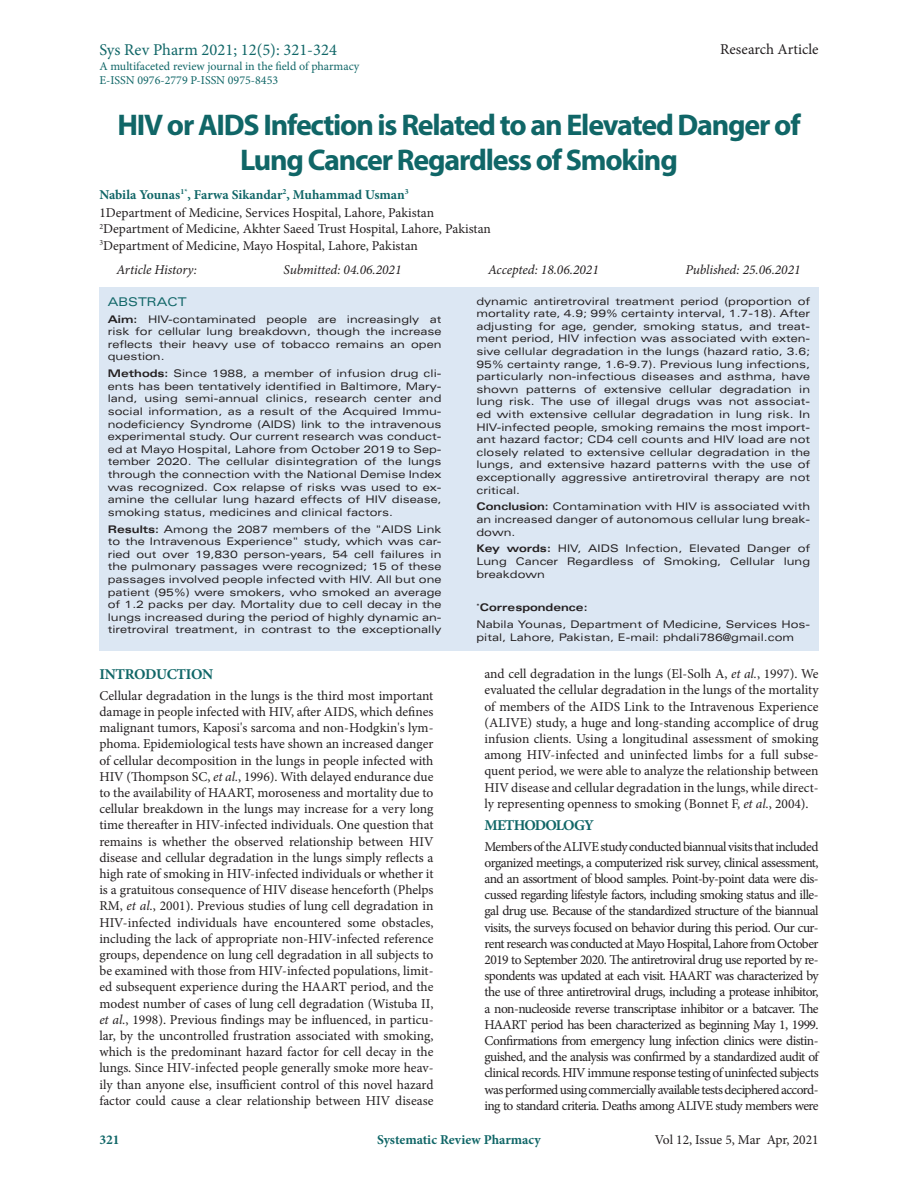
<style>
.page{position:relative;width:918px;height:1188px;background:#fff}
.page>*{position:absolute;margin:0;border:0;box-sizing:border-box;transform-origin:0 0}
.t1{font:700 30px/35.4px "Myriad Pro";letter-spacing:-.04em;color:#106667;text-align:center}
.t2{font:16.5px "Minion Pro";color:#106667}
.t3{font:15px "Minion Pro";color:#231f20}
.t4{font:700 15px "Minion Pro";letter-spacing:-.035em;color:#106667}
.t5{font:700 15px "Minion Pro";letter-spacing:-.06em;color:#106667}
.t6{font:13.5px/16.2px "Minion Pro";letter-spacing:-.005em;color:#231f20;text-align:justify}
.t7{font:italic 13.5px "Minion Pro";letter-spacing:-.005em;color:#231f20}
.t8{font:700 13.5px "Minion Pro";color:#106667}
.t9{font:12px/14.4px "Minion Pro";color:#106667}
.t10{font:expanded 12px "Univers LT Std";color:#106667}
.t11{font:expanded 10.5px/12.6px "Univers LT Std";color:#231f20;text-align:justify}
.t12{font:700 expanded 10.5px "Univers LT Std";color:#231f20}
.s1{font-weight:700}
.s2{font-style:italic}
</style>
<div class="page">
<div style="left:99px;top:287px;width:720px;height:364px;background:#dce7f3"></div>
<p class="t2" style="left:99px;top:39px;width:239px">Sys Rev Pharm 2021; 12(5): 321-324</p>
<p class="t9" style="left:99px;top:59px;width:262px">A multifaceted review journal in the field of pharmacy<br>E-ISSN 0976-2779 P-ISSN 0975-8453</p>
<p class="t3" style="left:720px;top:39px;width:100px">Research Article</p>
<p class="t1" style="left:117px;top:106px;width:685px">HIV or AIDS Infection is Related to an Elevated Danger of<br>Lung Cancer Regardless of Smoking</p>
<p class="t8" style="left:99px;top:185px;width:311px">Nabila Younas<sup>1*</sup>, Farwa Sikandar<sup>2</sup>, Muhammad Usman<sup>3</sup></p>
<p class="t6" style="left:99px;top:205px;width:336px">1Department of Medicine, Services Hospital, Lahore, Pakistan</p>
<p class="t6" style="left:99px;top:221px;width:393px"><sup>2</sup>Department of Medicine, Akhter Saeed Trust Hospital, Lahore, Pakistan</p>
<p class="t6" style="left:99px;top:237px;width:320px"><sup>3</sup>Department of Medicine, Mayo Hospital, Lahore, Pakistan</p>
<p class="t7" style="left:116px;top:261px;width:82px">Article History:</p>
<p class="t7" style="left:284px;top:261px;width:119px">Submitted: 04.06.2021</p>
<p class="t7" style="left:488px;top:261px;width:112px">Accepted: 18.06.2021</p>
<p class="t7" style="left:685px;top:261px;width:117px">Published: 25.06.2021</p>
<p class="t10" style="left:108px;top:294px;width:80px">ABSTRACT</p>
<p class="t11" style="left:108px;top:312px;width:335px"><span class="s1">Aim:</span> HIV-contaminated people are increasingly at risk for cellular lung breakdown, though the increase reflects their heavy use of tobacco remains an open question.</p>
<p class="t11" style="left:108px;top:367px;width:335px"><span class="s1">Methods:</span> Since 1988, a member of infusion drug cli&shy;ents has been tentatively identified in Baltimore, Mary&shy;land, using semi-annual clinics, research center and social information, as a result of the Acquired Immu&shy;nodeficiency Syndrome (AIDS) link to the intravenous experimental study. Our current research was conduct&shy;ed at Mayo Hospital, Lahore from October 2019 to Sep&shy;tember 2020. The cellular disintegration of the lungs through the connection with the National Demise Index was recognized. Cox relapse of risks was used to ex&shy;amine the cellular lung hazard effects of HIV disease, smoking status, medicines and clinical factors.</p>
<p class="t11" style="left:108px;top:522px;width:335px"><span class="s1">Results:</span> Among the 2087 members of the "AIDS Link to the Intravenous Experience" study, which was car&shy;ried out over 19,830 person-years, 54 cell failures in the pulmonary passages were recognized; 15 of these passages involved people infected with HIV. All but one patient (95%) were smokers, who smoked an average of 1.2 packs per day. Mortality due to cell decay in the lungs increased during the period of highly dynamic an&shy;tiretroviral treatment, in contrast to the exceptionally</p>
<p class="t4" style="left:99px;top:664px;width:115px">INTRODUCTION</p>
<p class="t6" style="left:99px;top:687px;width:336px">Cellular degradation in the lungs is the third most important damage in people infected with HIV, after AIDS, which defines malignant tumors, Kaposi's sarcoma and non-Hodgkin's lym&shy;phoma. Epidemiological tests have shown an increased danger of cellular decomposition in the lungs in people infected with HIV (Thompson SC, <span class="s2">et al.</span>, 1996). With delayed endurance due to the availability of HAART, moroseness and mortality due to cellular breakdown in the lungs may increase for a very long time thereafter in HIV-infected individuals. One question that remains is whether the observed relationship between HIV disease and cellular degradation in the lungs simply reflects a high rate of smoking in HIV-infected individuals or whether it is a gratuitous consequence of HIV disease henceforth (Phelps RM, <span class="s2">et al.</span>, 2001). Previous studies of lung cell degradation in HIV-infected individuals have encountered some obstacles, including the lack of appropriate non-HIV-infected reference groups, dependence on lung cell degradation in all subjects to be examined with those from HIV-infected populations, limit&shy;ed subsequent experience during the HAART period, and the modest number of cases of lung cell degradation (Wistuba II, <span class="s2">et al.</span>, 1998). Previous findings may be influenced, in particu&shy;lar, by the uncontrolled frustration associated with smoking, which is the predominant hazard factor for cell decay in the lungs. Since HIV-infected people generally smoke more heav&shy;ily than anyone else, insufficient control of this novel hazard factor could cause a clear relationship between HIV disease</p>
<p class="t11" style="left:477px;top:294px;width:335px">dynamic antiretroviral treatment period (proportion of mortality rate, 4.9; 99% certainty interval, 1.7-18). After adjusting for age, gender, smoking status, and treat&shy;ment period, HIV infection was associated with exten&shy;sive cellular degradation in the lungs (hazard ratio, 3.6; 95% certainty range, 1.6-9.7). Previous lung infections, particularly non-infectious diseases and asthma, have shown patterns of extensive cellular degradation in lung risk. The use of illegal drugs was not associat&shy;ed with extensive cellular degradation in lung risk. In HIV-infected people, smoking remains the most import&shy;ant hazard factor; CD4 cell counts and HIV load are not closely related to extensive cellular degradation in the lungs, and extensive hazard patterns with the use of exceptionally aggressive antiretroviral therapy are not critical.</p>
<p class="t11" style="left:477px;top:500px;width:335px"><span class="s1">Conclusion:</span> Contamination with HIV is associated with an increased danger of autonomous cellular lung break&shy;down.</p>
<p class="t11" style="left:477px;top:542px;width:335px"><span class="s1">Key words:</span> HIV, AIDS Infection, Elevated Danger of Lung Cancer Regardless of Smoking, Cellular lung breakdown</p>
<p class="t12" style="left:477px;top:602px;width:113px"><sup>*</sup>Correspondence:</p>
<p class="t11" style="left:477px;top:618px;width:335px">Nabila Younas, Department of Medicine, Services Hos&shy;pital, Lahore, Pakistan, E-mail: phdali786@gmail.com</p>
<p class="t6" style="left:485px;top:666px;width:336px">and cell degradation in the lungs (El-Solh A, <span class="s2">et al.</span>, 1997). We evaluated the cellular degradation in the lungs of the mortality of members of the AIDS Link to the Intravenous Experience (ALIVE) study, a huge and long-standing accomplice of drug infusion clients. Using a longitudinal assessment of smoking among HIV-infected and uninfected limbs for a full subse&shy;quent period, we were able to analyze the relationship between HIV disease and cellular degradation in the lungs, while direct&shy;ly representing openness to smoking (Bonnet F, <span class="s2">et al.</span>, 2004).</p>
<p class="t5" style="left:485px;top:815px;width:111px">METHODOLOGY</p>
<p class="t6" style="left:485px;top:838px;width:336px">Members of the ALIVE study conducted biannual visits that included organized meetings, a computerized risk survey, clinical assessment, and an assortment of blood samples. Point-by-point data were dis&shy;cussed regarding lifestyle factors, including smoking status and ille&shy;gal drug use. Because of the standardized structure of the biannual visits, the surveys focused on behavior during this period. Our cur&shy;rent research was conducted at Mayo Hospital, Lahore from October 2019 to September 2020. The antiretroviral drug use reported by re&shy;spondents was updated at each visit. HAART was characterized by the use of three antiretroviral drugs, including a protease inhibitor, a non-nucleoside reverse transcriptase inhibitor or a batcaver. The HAART period has been characterized as beginning May 1, 1999.<br>Confirmations from emergency lung infection clinics were distin&shy;guished, and the analysis was confirmed by a standardized audit of clinical records. HIV immune response testing of uninfected subjects was performed using commercially available tests deciphered accord&shy;ing to standard criteria. Deaths among ALIVE study members were</p>
<p class="t8" style="left:99px;top:1130px;width:22px">321</p>
<p class="t8" style="left:377px;top:1130px;width:165px">Systematic Review Pharmacy</p>
<p class="t6" style="left:655px;top:1131px;width:165px">Vol 12, Issue 5, Mar Apr, 2021</p>
</div>
